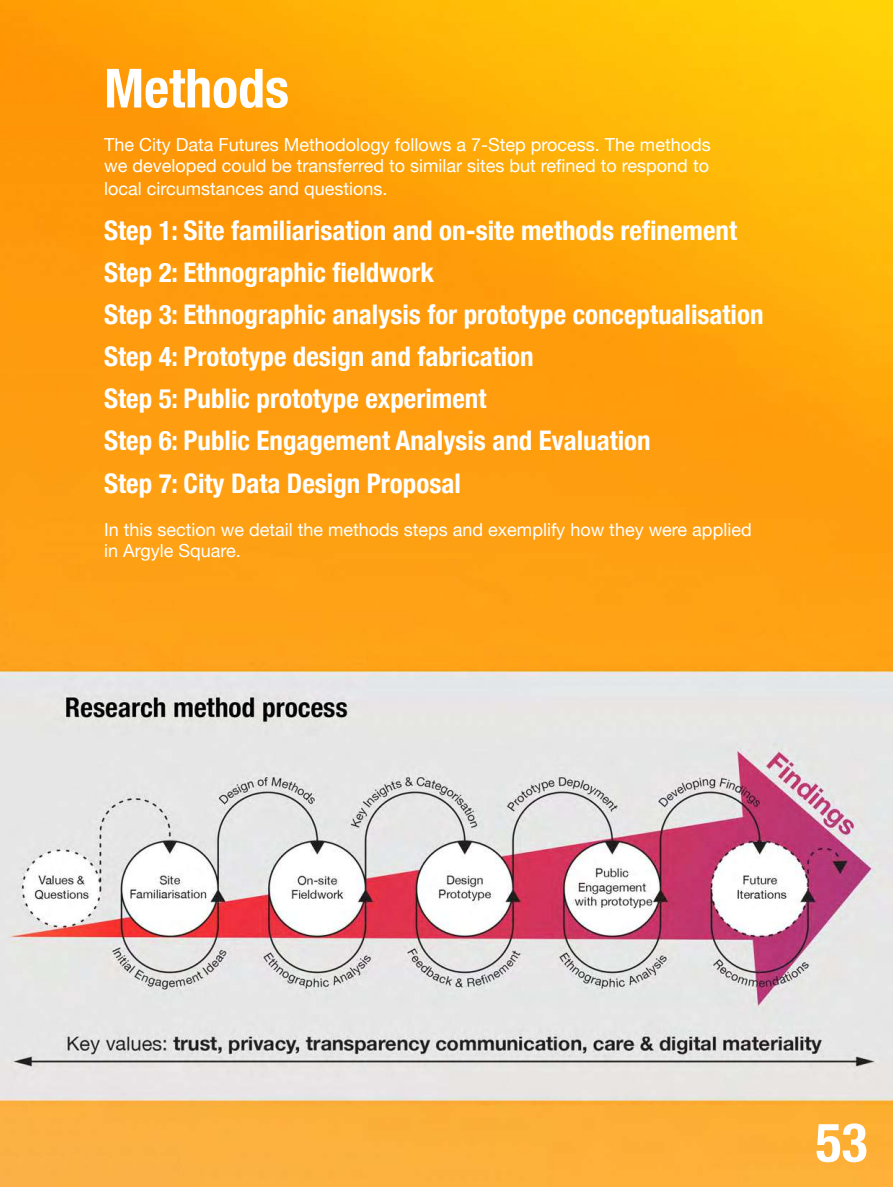
<style>
.page{position:relative;width:893px;height:1187px;background:#fff}
.page>*{position:absolute;margin:0;border:0;box-sizing:border-box;transform-origin:0 0}
.t1{font:700 condensed 54px "Helvetica Neue";color:#fff}
.t2{font:700 condensed 27px/42.2px "Helvetica Neue";color:#fff}
.t3{font:18px/22px "Helvetica Neue";color:#fff;text-align:justify}
</style>
<div class="page">
<img style="left:0;top:0;width:893px;height:1186px">
<h1 class="t1" style="left:104px;top:43px;width:186px">Methods</h1>
<p class="t3" style="left:104px;top:134px;width:608px">The City Data Futures Methodology follows a 7-Step process. The methods we developed could be transferred to similar sites but refined to respond to local circumstances and questions.</p>
<p class="t2" style="left:104px;top:207px;width:661px">Step 1: Site familiarisation and on-site methods refinement Step 2: Ethnographic fieldwork<br>Step 3: Ethnographic analysis for prototype conceptualisation Step 4: Prototype design and fabrication<br>Step 5: Public prototype experiment<br>Step 6: Public Engagement Analysis and Evaluation<br>Step 7: City Data Design Proposal</p>
<p class="t3" style="left:104px;top:519px;width:649px;line-height:21.6px">In this section we detail the methods steps and exemplify how they were applied in Argyle Square.</p>
<h1 class="t1" style="left:816px;top:1097px;width:53px">53</h1>
</div>
